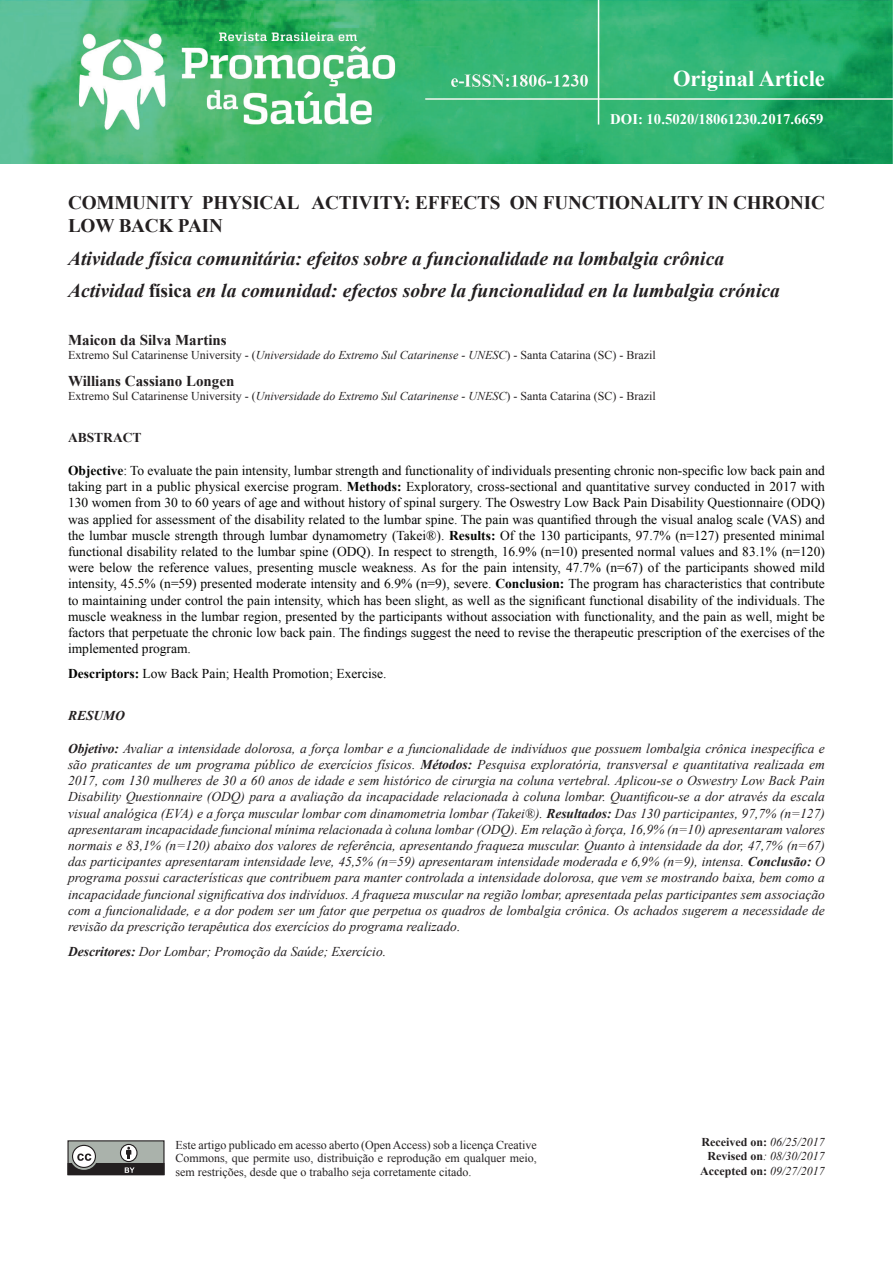
<style>
.page{position:relative;width:893px;height:1263px;background:#fff}
.page>*{position:absolute;margin:0;border:0;box-sizing:border-box;transform-origin:0 0}
.t1{font:700 22.5px "Times New Roman";color:#fff}
.t2{font:italic 700 19.5px/32.2px "Times New Roman";color:#231f20}
.t3{font:700 19.2px/23.4px "Times New Roman";letter-spacing:-.01em;color:#231f20}
.t4{font:700 15px "Times New Roman";color:#231f20}
.t5{font:700 14.7px "Times New Roman";color:#fff}
.t6{font:italic 13.5px/16.2px "Times New Roman";color:#231f20;text-align:justify}
.t7{font:13.5px/16.2px "Times New Roman";color:#040503;text-align:justify}
.t8{font:700 13.5px "Times New Roman";color:#231f20}
.t9{font:italic 700 13.5px "Times New Roman";color:#231f20}
.t10{font:12px/13.5px "Times New Roman";color:#231f20;text-align:justify}
.t11{font:700 12px/14.4px "Times New Roman";color:#231f20;text-align:right}
.s1{font-style:normal}
.s2{font-style:italic}
.s3{font-weight:700}
.s4{font-weight:400;font-style:italic}
</style>
<div class="page">
<img style="left:0;top:0;width:893px;height:164px">
<div style="left:68px;top:1141px;width:96px;height:33px;background:#aab2ab"></div>
<svg style="left:120px;top:1144px;width:17px;height:17px"></svg>
<div style="left:120px;top:1144px;width:18px;height:18px;border:1px solid #231f20;border-radius:50%"></div>
<div style="left:72px;top:1145px;width:24px;height:23px;border:1px solid #231f20;border-radius:50%"></div>
<svg style="left:67px;top:1147px;width:98px;height:28px"></svg>
<h1 class="t1" style="left:673px;top:62px;width:153px">Original Article</h1>
<p class="t5" style="left:610px;top:109px;width:215px">DOI: 10.5020/18061230.2017.6659</p>
<h3 class="t3" style="left:68px;top:190px;width:758px">COMMUNITY PHYSICAL ACTIVITY: EFFECTS ON FUNCTIONALITY IN CHRONIC<br>LOW BACK PAIN</h3>
<h2 class="t2" style="left:68px;top:241px;width:713px">Atividade física comunitária: efeitos sobre a funcionalidade na lombalgia crônica<br>Actividad <span class="s1">física</span> en la comunidad: efectos sobre la funcionalidad en la lumbalgia crónica</h2>
<p class="t4" style="left:68px;top:329px;width:160px">Maicon da Silva Martins</p>
<p class="t10" style="left:68px;top:348px;width:589px">Extremo Sul Catarinense University - (<span class="s2">Universidade do Extremo Sul Catarinense - UNESC</span>) - Santa Catarina (SC) - Brazil</p>
<p class="t4" style="left:68px;top:370px;width:168px">Willians Cassiano Longen</p>
<p class="t10" style="left:68px;top:389px;width:589px">Extremo Sul Catarinense University - (<span class="s2">Universidade do Extremo Sul Catarinense - UNESC</span>) - Santa Catarina (SC) - Brazil</p>
<p class="t8" style="left:68px;top:428px;width:75px">ABSTRACT</p>
<p class="t7" style="left:68px;top:462px;width:758px"><span class="s3">Objective</span>: To evaluate the pain intensity, lumbar strength and functionality of individuals presenting chronic non-specific low back pain and taking part in a public physical exercise program. <span class="s3">Methods:</span> Exploratory, cross-sectional and quantitative survey conducted in 2017 with 130 women from 30 to 60 years of age and without history of spinal surgery. The Oswestry Low Back Pain Disability Questionnaire (ODQ) was applied for assessment of the disability related to the lumbar spine. The pain was quantified through the visual analog scale (VAS) and the lumbar muscle strength through lumbar dynamometry (Takei®). <span class="s3">Results:</span> Of the 130 participants, 97.7% (n=127) presented minimal functional disability related to the lumbar spine (ODQ). In respect to strength, 16.9% (n=10) presented normal values and 83.1% (n=120) were below the reference values, presenting muscle weakness. As for the pain intensity, 47.7% (n=67) of the participants showed mild intensity, 45.5% (n=59) presented moderate intensity and 6.9% (n=9), severe. <span class="s3">Conclusion:</span> The program has characteristics that contribute to maintaining under control the pain intensity, which has been slight, as well as the significant functional disability of the individuals. The muscle weakness in the lumbar region, presented by the participants without association with functionality, and the pain as well, might be factors that perpetuate the chronic low back pain. The findings suggest the need to revise the therapeutic prescription of the exercises of the implemented program.</p>
<p class="t7" style="left:68px;top:665px;width:320px"><span class="s3">Descriptors:</span> Low Back Pain; Health Promotion; Exercise.</p>
<p class="t9" style="left:68px;top:706px;width:59px">RESUMO</p>
<p class="t6" style="left:68px;top:740px;width:758px"><span class="s3">Objetivo:</span> Avaliar a intensidade dolorosa, a força lombar e a funcionalidade de indivíduos que possuem lombalgia crônica inespecífica e são praticantes de um programa público de exercícios físicos. <span class="s3">Métodos:</span> Pesquisa exploratória, transversal e quantitativa realizada em 2017, com 130 mulheres de 30 a 60 anos de idade e sem histórico de cirurgia na coluna vertebral. Aplicou-se o Oswestry Low Back Pain Disability Questionnaire (ODQ) para a avaliação da incapacidade relacionada à coluna lombar. Quantificou-se a dor através da escala visual analógica (EVA) e a força muscular lombar com dinamometria lombar (Takei®). <span class="s3">Resultados:</span> Das 130 participantes, 97,7% (n=127) apresentaram incapacidade funcional mínima relacionada à coluna lombar (ODQ). Em relação à força, 16,9% (n=10) apresentaram valores normais e 83,1% (n=120) abaixo dos valores de referência, apresentando fraqueza muscular. Quanto à intensidade da dor, 47,7% (n=67) das participantes apresentaram intensidade leve, 45,5% (n=59) apresentaram intensidade moderada e 6,9% (n=9), intensa. <span class="s3">Conclusão:</span> O programa possui características que contribuem para manter controlada a intensidade dolorosa, que vem se mostrando baixa, bem como a incapacidade funcional significativa dos indivíduos. A fraqueza muscular na região lombar, apresentada pelas participantes sem associação com a funcionalidade, e a dor podem ser um fator que perpetua os quadros de lombalgia crônica. Os achados sugerem a necessidade de revisão da prescrição terapêutica dos exercícios do programa realizado.</p>
<p class="t6" style="left:68px;top:943px;width:320px"><span class="s3">Descritores:</span> Dor Lombar; Promoção da Saúde; Exercício.</p>
<p class="t10" style="left:175px;top:1138px;width:363px">Este artigo publicado em acesso aberto (Open Access) sob a licença Creative Commons, que permite uso, distribuição e reprodução em qualquer meio, sem restrições, desde que o trabalho seja corretamente citado.</p>
<p class="t11" style="left:700px;top:1134px;width:126px">Received on: <span class="s4">06/25/2017<br></span>Revised on<span class="s4">: 08/30/2017<br></span>Accepted on: <span class="s4">09/27/2017</span></p>
</div>
